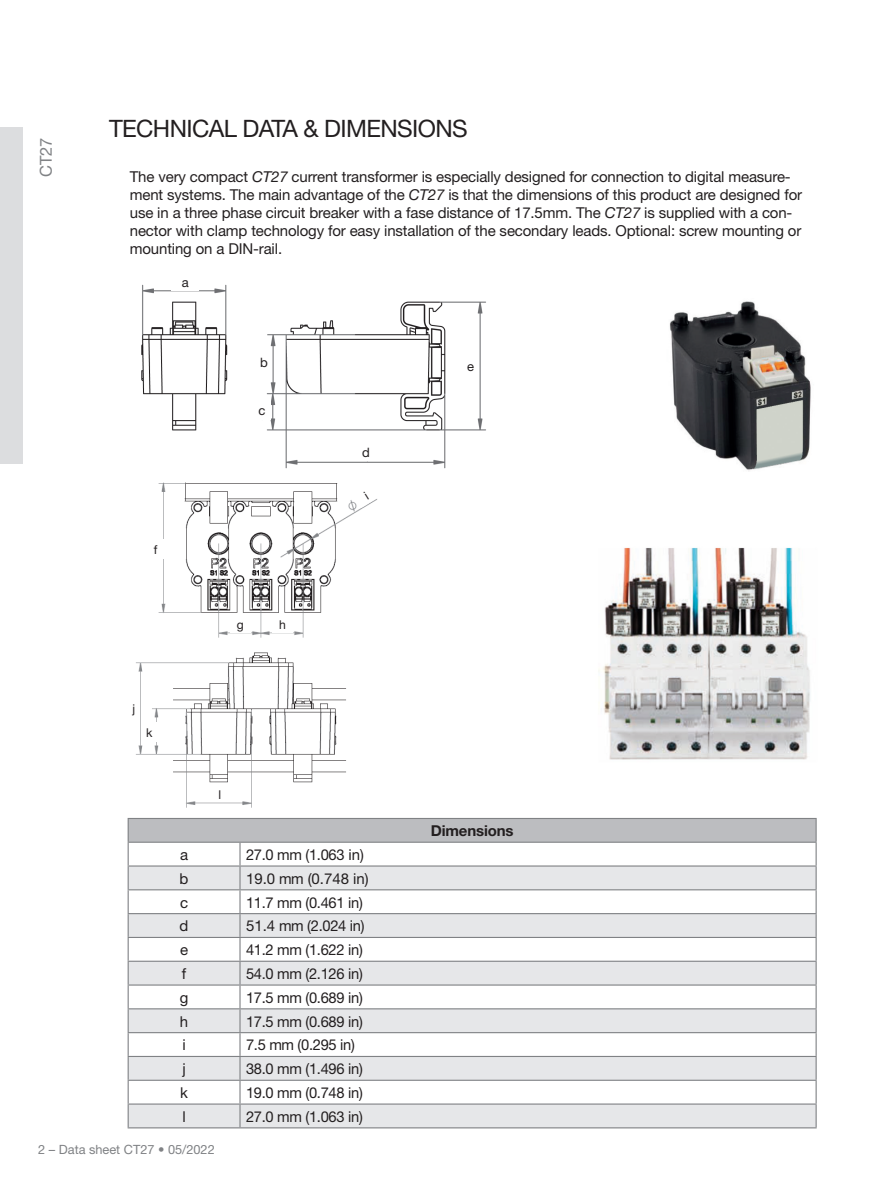
<style>
.page{position:relative;width:872px;height:1187px;background:#fff}
.page>*{position:absolute;margin:0;border:0;box-sizing:border-box;transform-origin:0 0}
._18_16pt_Titelseite{font:24px "Helvetica Neue LT";letter-spacing:-.025em;color:#231f20}
.t1{font:16.5px "Helvetica Neue LT";color:#808285}
._18_10pt_Fliesstext{font:15px/18px "Helvetica Neue LT";letter-spacing:-.01em;color:#231f20}
.Tab-Text__8pt__links{font:15px "Helvetica Neue LT";letter-spacing:-.02em;color:#231f20}
._18_10pt_Fliesstext-2{font:700 15px "Helvetica Neue LT";letter-spacing:-.01em;color:#231f20}
.Tebellentext_10pt_ro{font:15px "Helvetica Neue LT";color:#231f20}
._18_10pt_Fliesstext-3{font:12.9px "Helvetica Neue LT";color:#231f20}
.t2{font:12.75px "Helvetica Neue LT";color:#808285}
._18_10pt_Fliesstext-4{font:12.15px "Helvetica Neue LT";color:#231f20}
.s1{font-style:italic}
</style>
<div class="page">
<div style="left:0;top:128px;width:23px;height:335px;background:#dcdddf"></div>
<img style="left:669px;top:301px;width:142px;height:170px">
<hr style="left:128px;top:817px;width:112px;height:2px;background:#808285">
<hr style="left:240px;top:817px;width:576px;height:2px;background:#808285">
<svg style="left:128px;top:819px;width:688px;height:308px"></svg>
<hr style="left:128px;top:1127px;width:112px;height:1px;background:#808285">
<hr style="left:240px;top:1127px;width:576px;height:1px;background:#808285">
<img style="left:136px;top:482px;width:227px;height:326px">
<div style="left:148px;top:540px;width:15px;height:19px;background:#fff"></div>
<div style="left:230px;top:619px;width:21px;height:13px;background:#fff"></div>
<div style="left:272px;top:619px;width:21px;height:13px;background:#fff"></div>
<div style="left:128px;top:698px;width:12px;height:19px;background:#fff"></div>
<div style="left:142px;top:722px;width:15px;height:19px;background:#fff"></div>
<div style="left:209px;top:789px;width:21px;height:13px;background:#fff"></div>
<img style="left:141px;top:284px;width:345px;height:185px">
<div style="left:172px;top:277px;width:27px;height:13px;background:#fff"></div>
<div style="left:256px;top:357px;width:16px;height:14px;background:#fff"></div>
<div style="left:355px;top:447px;width:22px;height:14px;background:#fff"></div>
<div style="left:462px;top:356px;width:17px;height:20px;background:#fff"></div>
<div style="left:254px;top:400px;width:16px;height:20px;background:#fff"></div>
<svg style="left:270px;top:408px;width:2px;height:6px"></svg>
<div style="left:289px;top:300px;width:5px;height:14px;background:#fff"></div>
<img style="left:598px;top:547px;width:212px;height:213px">
<svg style="left:354px;top:486px;width:24px;height:22px"></svg>
<p class="t1" style="left:36px;top:177px;width:41px;rotate:-90deg">CT27</p>
<p class="_18_16pt_Titelseite" style="left:109px;top:114px;width:360px">TECHNICAL DATA &amp; DIMENSIONS</p>
<p class="_18_10pt_Fliesstext" style="left:130px;top:167px;width:674px">The very compact <span class="s1">CT27</span> current transformer is especially designed for connection to digital measure&shy;ment systems. The main advantage of the <span class="s1">CT27</span> is that the dimensions of this product are designed for use in a three phase circuit breaker with a fase distance of 17.5mm. The <span class="s1">CT27</span> is supplied with a con&shy;nector with clamp technology for easy installation of the secondary leads. Optional: screw mounting or mounting on a DIN-rail.</p>
<p class="_18_10pt_Fliesstext-3" style="left:182px;top:274px;width:8px">a</p>
<p class="_18_10pt_Fliesstext-3" style="left:260px;top:355px;width:9px">b</p>
<p class="_18_10pt_Fliesstext-3" style="left:258px;top:403px;width:8px">c</p>
<p class="_18_10pt_Fliesstext-3" style="left:362px;top:445px;width:9px">d</p>
<p class="_18_10pt_Fliesstext-4" style="left:154px;top:542px;width:5px">f</p>
<p class="_18_10pt_Fliesstext-4" style="left:237px;top:617px;width:8px">g</p>
<p class="_18_10pt_Fliesstext-4" style="left:279px;top:617px;width:8px">h</p>
<p class="_18_10pt_Fliesstext-4" style="left:133px;top:701px;width:4px">j</p>
<p class="_18_10pt_Fliesstext-4" style="left:146px;top:725px;width:8px">k</p>
<p class="_18_10pt_Fliesstext-4" style="left:218px;top:787px;width:4px">l</p>
<p class="_18_10pt_Fliesstext" style="left:180px;top:845px;width:10px">a</p>
<p class="Tab-Text__8pt__links" style="left:246px;top:845px;width:119px">27.0 mm (1.063 in)</p>
<p class="_18_10pt_Fliesstext" style="left:180px;top:869px;width:10px">b</p>
<p class="Tab-Text__8pt__links" style="left:246px;top:869px;width:124px">19.0 mm (0.748 in)</p>
<p class="Tebellentext_10pt_ro" style="left:180px;top:893px;width:10px">c</p>
<p class="Tab-Text__8pt__links" style="left:246px;top:893px;width:118px">11.7 mm (0.461 in)</p>
<p class="Tebellentext_10pt_ro" style="left:180px;top:917px;width:10px">d</p>
<p class="Tab-Text__8pt__links" style="left:246px;top:917px;width:120px">51.4 mm (2.024 in)</p>
<p class="Tebellentext_10pt_ro" style="left:180px;top:940px;width:10px">e</p>
<p class="Tab-Text__8pt__links" style="left:246px;top:940px;width:118px">41.2 mm (1.622 in)</p>
<p class="Tebellentext_10pt_ro" style="left:182px;top:964px;width:6px">f</p>
<p class="Tab-Text__8pt__links" style="left:246px;top:964px;width:118px">54.0 mm (2.126 in)</p>
<p class="Tebellentext_10pt_ro" style="left:180px;top:988px;width:10px">g</p>
<p class="Tab-Text__8pt__links" style="left:246px;top:988px;width:118px">17.5 mm (0.689 in)</p>
<p class="Tebellentext_10pt_ro" style="left:180px;top:1012px;width:10px">h</p>
<p class="Tab-Text__8pt__links" style="left:246px;top:1012px;width:118px">17.5 mm (0.689 in)</p>
<p class="Tebellentext_10pt_ro" style="left:182px;top:1036px;width:5px">i</p>
<p class="Tab-Text__8pt__links" style="left:246px;top:1036px;width:110px">7.5 mm (0.295 in)</p>
<p class="Tebellentext_10pt_ro" style="left:182px;top:1059px;width:5px">j</p>
<p class="Tab-Text__8pt__links" style="left:246px;top:1059px;width:118px">38.0 mm (1.496 in)</p>
<p class="Tebellentext_10pt_ro" style="left:180px;top:1083px;width:9px">k</p>
<p class="Tab-Text__8pt__links" style="left:246px;top:1083px;width:118px">19.0 mm (0.748 in)</p>
<p class="Tebellentext_10pt_ro" style="left:182px;top:1107px;width:5px">l</p>
<p class="Tab-Text__8pt__links" style="left:246px;top:1107px;width:118px">27.0 mm (1.063 in)</p>
<p class="_18_10pt_Fliesstext-3" style="left:467px;top:359px;width:8px">e</p>
<p class="_18_10pt_Fliesstext-2" style="left:431px;top:821px;width:84px">Dimensions</p>
<p class="t2" style="left:38px;top:1142px;width:178px">2 – Data sheet CT27 • 05/2022</p>
</div>
